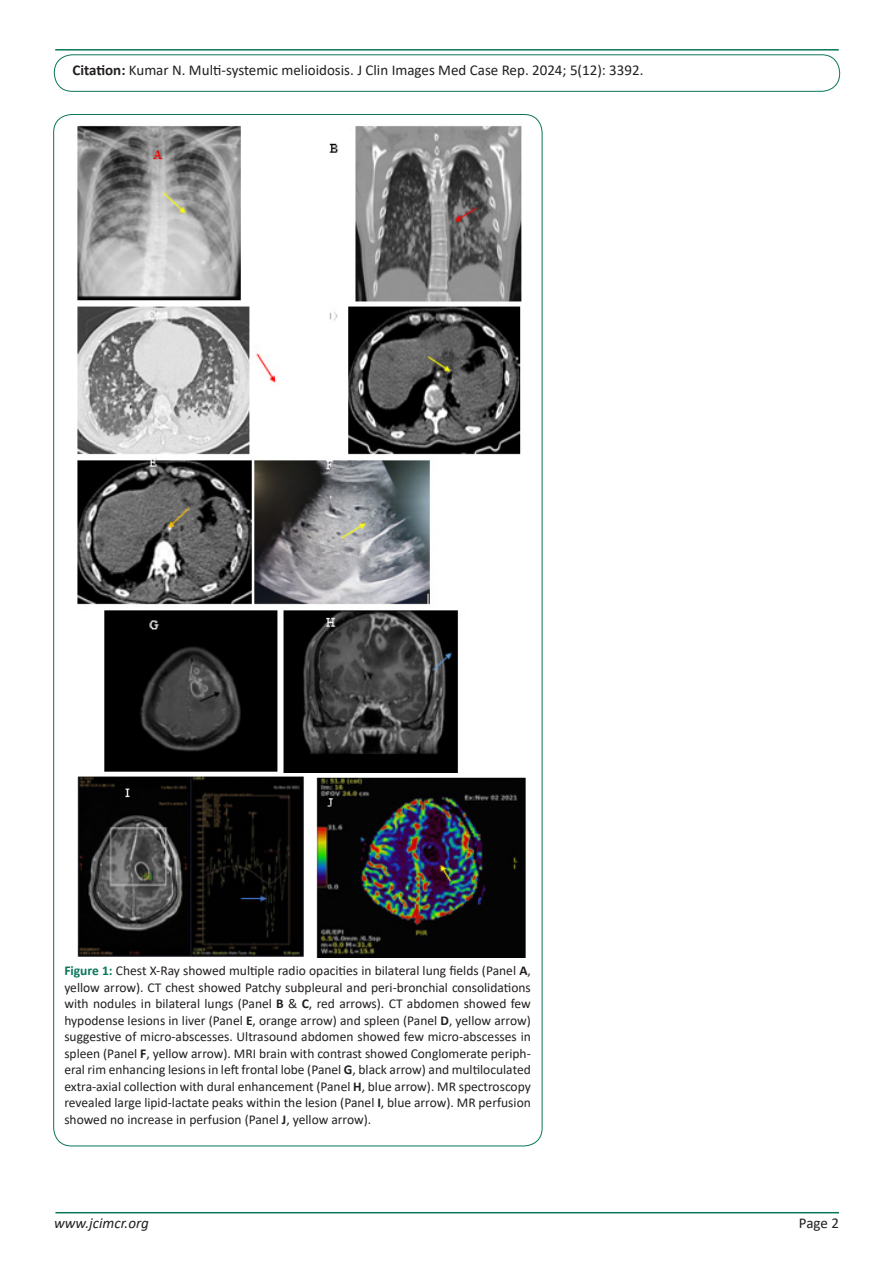
<style>
.page{position:relative;width:893px;height:1263px;background:#fff}
.page>*{position:absolute;margin:0;border:0;box-sizing:border-box;transform-origin:0 0}
.t1{font:15px "Calibri";color:#231f20}
.t2{font:italic 15px "Calibri";color:#231f20}
.t3{font:13.5px/16.5px "Calibri";color:#231f20;text-align:justify}
.s1{font-weight:700}
.s2{font-weight:700;color:#0a755b}
</style>
<div class="page">
<hr style="left:55px;top:1212px;width:784px;height:1px;background:#0a755b">
<hr style="left:55px;top:49px;width:784px;height:2px;background:#0a755b">
<div style="left:54px;top:55px;width:786px;height:37px;border:1px solid #0a755b;border-radius:18px"></div>
<img style="left:77px;top:125px;width:445px;height:647px">
<img style="left:77px;top:776px;width:449px;height:181px">
<p class="t1" style="left:73px;top:60px;width:572px"><span class="s1">Citation:</span> Kumar N. Multi-systemic melioidosis. J Clin Images Med Case Rep. 2024; 5(12): 3392.</p>
<p class="t3" style="left:64px;top:962px;width:468px"><span class="s2">Figure 1:</span> Chest X-Ray showed multiple radio opacities in bilateral lung fields (Panel <span class="s1">A</span>, yellow arrow). CT chest showed Patchy subpleural and peri-bronchial consolidations with nodules in bilateral lungs (Panel <span class="s1">B</span> &amp; <span class="s1">C</span>, red arrows). CT abdomen showed few hypodense lesions in liver (Panel <span class="s1">E</span>, orange arrow) and spleen (Panel <span class="s1">D</span>, yellow arrow) suggestive of micro-abscesses. Ultrasound abdomen showed few micro-abscesses in spleen (Panel <span class="s1">F</span>, yellow arrow). MRI brain with contrast showed Conglomerate periph&shy;eral rim enhancing lesions in left frontal lobe (Panel <span class="s1">G</span>, black arrow) and multiloculated extra-axial collection with dural enhancement (Panel <span class="s1">H</span>, blue arrow). MR spectroscopy revealed large lipid-lactate peaks within the lesion (Panel <span class="s1">I</span>, blue arrow). MR perfusion showed no increase in perfusion (Panel <span class="s1">J</span>, yellow arrow).</p>
<p class="t2" style="left:54px;top:1212px;width:96px">www.jcimcr.org</p>
<p class="t1" style="left:799px;top:1212px;width:42px">Page 2</p>
</div>
